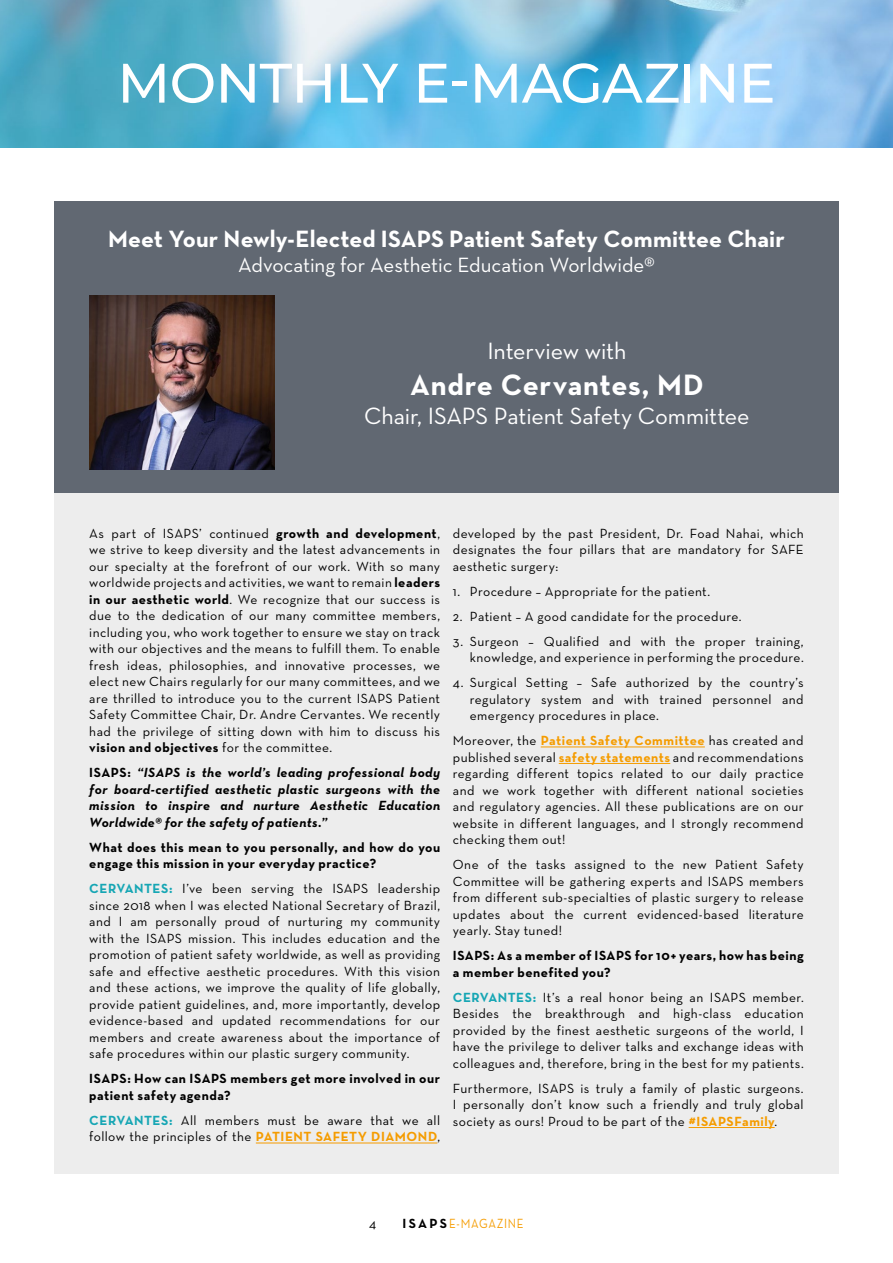
<style>
.page{position:relative;width:893px;height:1263px;background:#fff}
.page>*{position:absolute;margin:0;border:0;box-sizing:border-box;transform-origin:0 0}
.t1{font:500 55.5px "Montserrat";letter-spacing:-.02em;color:#fff}
.t2{font:700 30px "Neutra Text";letter-spacing:.02em;color:#fff}
.t3{font:700 24px "Neutra Text";color:#fff}
.t4{font:24px "Neutra Text";letter-spacing:-.005em;color:#fff}
.t5{font:21px "Neutra Text";letter-spacing:-.005em;color:#fff}
.t6{font:13.5px/16.5px "Neutra Text";letter-spacing:.03em;color:#000;text-align:justify}
.t7{font:700 13.5px/16.5px "Neutra Text";letter-spacing:.035em;color:#000}
.t8{font:italic 700 13.5px/16.5px "Neutra Text";letter-spacing:.035em;color:#000;text-align:justify}
.t9{font:13.5px "Neutra Text";letter-spacing:.055em;color:#f59c00;scale:.86 1}
.s1{font-weight:700}
.s2{font-style:normal}
.s3{font-weight:700;color:#16a6b4}
.s4{font-weight:700;color:#f59c00}
.s5{font-weight:700;color:#000}
</style>
<div class="page">
<img style="left:0;top:0;width:893px;height:148px">
<div style="left:54px;top:225px;width:785px;height:949px;background:#ededed"></div>
<div style="left:54px;top:201px;width:785px;height:292px;background:#616872"></div>
<img style="left:89px;top:295px;width:186px;height:175px">
<hr style="left:256px;top:1143px;width:181px;height:1px;background:#f59c00">
<hr style="left:541px;top:747px;width:164px;height:1px;background:#f59c00">
<hr style="left:559px;top:763px;width:111px;height:1px;background:#f59c00">
<hr style="left:689px;top:1127px;width:86px;height:1px;background:#f59c00">
<h1 class="t1" style="left:117px;top:44px;width:660px">MONTHLY E-MAGAZINE</h1>
<h3 class="t3" style="left:108px;top:223px;width:678px">Meet Your Newly-Elected ISAPS Patient Safety Committee Chair</h3>
<h3 class="t5" style="left:238px;top:252px;width:418px">Advocating for Aesthetic Education Worldwide®</h3>
<h3 class="t4" style="left:487px;top:336px;width:141px">Interview with</h3>
<h2 class="t2" style="left:410px;top:366px;width:295px">Andre Cervantes, MD</h2>
<h3 class="t4" style="left:364px;top:401px;width:387px">Chair, ISAPS Patient Safety Committee</h3>
<p class="t6" style="left:89px;top:524px;width:352px">As part of ISAPS’ continued <span class="s1">growth and development</span>, we strive to keep diversity and the latest advancements in our specialty at the forefront of our work. With so many worldwide projects and activities, we want to remain <span class="s1">leaders in our aesthetic world</span>. We recognize that our success is due to the dedication of our many committee members, including you, who work together to ensure we stay on track with our objectives and the means to fulfill them. To enable fresh ideas, philosophies, and innovative processes, we elect new Chairs regularly for our many committees, and we are thrilled to introduce you to the current ISAPS Patient Safety Committee Chair, Dr. Andre Cervantes. We recently had the privilege of sitting down with him to discuss his <span class="s1">vision and objectives</span> for the committee.</p>
<p class="t8" style="left:89px;top:764px;width:352px"><span class="s2">ISAPS:</span> “ISAPS is the world’s leading professional body for board-certified aesthetic plastic surgeons with the mission to inspire and nurture Aesthetic Education Worldwide® for the safety of patients.”</p>
<p class="t7" style="left:89px;top:838px;width:352px">What does this mean to you personally, and how do you engage this mission in your everyday practice?</p>
<p class="t6" style="left:89px;top:880px;width:352px"><span class="s3">CERVANTES:</span> I’ve been serving the ISAPS leadership since 2018 when I was elected National Secretary of Brazil, and I am personally proud of nurturing my community with the ISAPS mission. This includes education and the promotion of patient safety worldwide, as well as providing safe and effective aesthetic procedures. With this vision and these actions, we improve the quality of life globally, provide patient guidelines, and, more importantly, develop evidence-based and updated recommendations for our members and create awareness about the importance of safe procedures within our plastic surgery community.</p>
<p class="t7" style="left:89px;top:1070px;width:352px">ISAPS: How can ISAPS members get more involved in our patient safety agenda?</p>
<p class="t6" style="left:89px;top:1111px;width:352px"><span class="s3">CERVANTES:</span> All members must be aware that we all follow the principles of the <span class="s4">PATIENT SAFETY DIAMOND</span>,</p>
<p class="t6" style="left:453px;top:524px;width:352px">developed by the past President, Dr. Foad Nahai, which designates the four pillars that are mandatory for SAFE aesthetic surgery:</p>
<p class="t6" style="left:453px;top:582px;width:259px">1. Procedure – Appropriate for the patient.</p>
<p class="t6" style="left:453px;top:607px;width:290px">2. Patient – A good candidate for the procedure.</p>
<p class="t6" style="left:453px;top:632px;width:352px;text-align:right">3. Surgeon – Qualified and with the proper training, knowledge, and experience in performing the procedure.</p>
<p class="t6" style="left:470px;top:674px;width:335px;text-indent:-17px">4. Surgical Setting – Safe authorized by the country’s regulatory system and with trained personnel and emergency procedures in place.</p>
<p class="t6" style="left:453px;top:732px;width:352px">Moreover, the <span class="s4">Patient Safety Committee</span> has created and published several <span class="s4">safety statements</span> and recommendations regarding different topics related to our daily practice and we work together with different national societies and regulatory agencies. All these publications are on our website in different languages, and I strongly recommend checking them out!</p>
<p class="t6" style="left:453px;top:856px;width:352px">One of the tasks assigned to the new Patient Safety Committee will be gathering experts and ISAPS members from different sub-specialties of plastic surgery to release updates about the current evidenced-based literature yearly. Stay tuned!</p>
<p class="t7" style="left:453px;top:947px;width:352px">ISAPS: As a member of ISAPS for 10+ years, how has being a member benefited you?</p>
<p class="t6" style="left:453px;top:988px;width:352px"><span class="s3">CERVANTES:</span> It’s a real honor being an ISAPS member.<br>Besides the breakthrough and high-class education provided by the finest aesthetic surgeons of the world, I have the privilege to deliver talks and exchange ideas with colleagues and, therefore, bring in the best for my patients.</p>
<p class="t6" style="left:453px;top:1079px;width:352px">Furthermore, ISAPS is truly a family of plastic surgeons.<br>I personally don’t know such a friendly and truly global society as ours! Proud to be part of the <span class="s4">#ISAPSFamily</span>.</p>
<p class="t6" style="left:369px;top:1215px;width:9px">4</p>
<p class="t9" style="left:403px;top:1215px;width:142px"><span class="s5">ISAPS</span>E-MAGAZINE</p>
</div>
